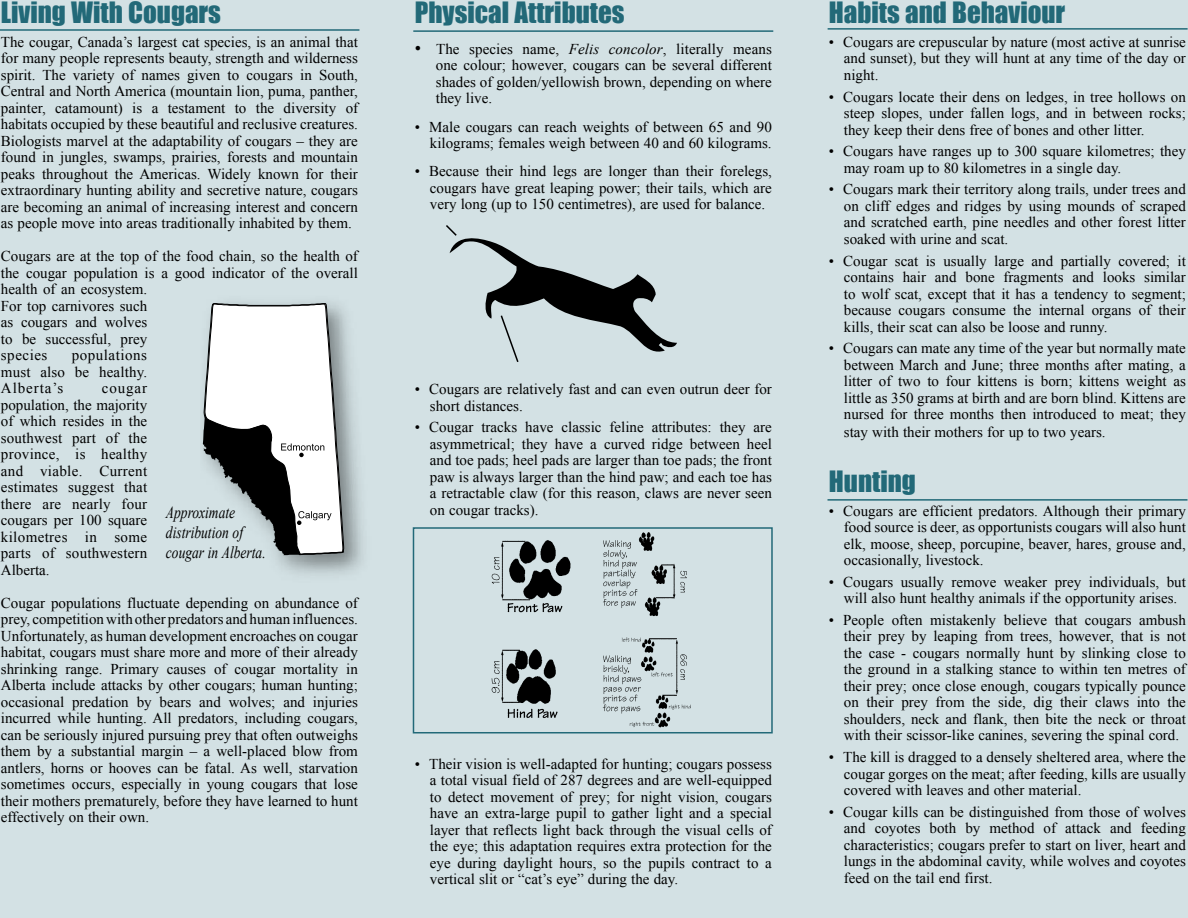
<style>
.page{position:relative;width:1188px;height:918px;background:#d3e1e4}
.page>*{position:absolute;margin:0;border:0;box-sizing:border-box;transform-origin:0 0}
.Body_Text{font:27px "Impact";color:#226978}
.Body_Text-2{font:italic 16.95px "Times New Roman";color:#000;scale:.8 1}
.Body_Text-3{font:15px/16.5px "Times New Roman";color:#000;text-align:justify}
.s1{font-size:18px}
.s2{font-style:italic}
</style>
<div class="page">
<svg style="left:203px;top:303px;width:141px;height:252px;background:#bec1c2"></svg>
<hr style="left:828px;top:28px;width:360px;height:2px;background:#226978">
<hr style="left:828px;top:499px;width:360px;height:2px;background:#226978">
<img style="left:491px;top:532px;width:199px;height:196px">
<div style="left:413px;top:527px;width:360px;height:206px;border:2px solid #226978"></div>
<svg style="left:446px;top:225px;width:231px;height:137px"></svg>
<hr style="left:0;top:29px;width:359px;height:2px;background:#226978">
<hr style="left:413px;top:30px;width:360px;height:2px;background:#226978">
<p class="Body_Text" style="left:1px;top:-9px;width:222px">Living With Cougars</p>
<p class="Body_Text-3" style="left:1px;top:33px;width:359px">The cougar, Canada’s largest cat species, is an animal that for many people represents beauty, strength and wilderness spirit. The variety of names given to cougars in South, Central and North America (mountain lion, puma, panther, painter, catamount) is a testament to the diversity of habitats occupied by these beautiful and reclusive creatures.<br>Biologists marvel at the adaptability of cougars – they are found in jungles, swamps, prairies, forests and mountain peaks throughout the Americas. Widely known for their extraordinary hunting ability and secretive nature, cougars are becoming an animal of increasing interest and concern as people move into areas traditionally inhabited by them.</p>
<p class="Body_Text-3" style="left:1px;top:248px;width:359px;text-align:left">Cougars are at the top of the food chain, so the health of the cougar population is a good indicator of the overall health of an ecosystem.<br>For top carnivores such<br>as cougars and wolves<br>to be successful, prey<br>species</p>
<p class="Body_Text-3" style="left:1px;top:347px;width:148px;text-indent:71px">populations must also be healthy.<br>Alberta’s</p>
<p class="Body_Text-3" style="left:1px;top:380px;width:148px;text-indent:101px">cougar population, the majority of which resides in the southwest part of the province, is healthy and viable. Current estimates suggest that there are nearly four cougars per 100 square kilometres in some parts of southwestern Alberta.</p>
<p class="Body_Text-3" style="left:1px;top:594px;width:359px">Cougar populations fluctuate depending on abundance of prey, competition with other predators and human influences.<br>Unfortunately, as human development encroaches on cougar habitat, cougars must share more and more of their already shrinking range. Primary causes of cougar mortality in Alberta include attacks by other cougars; human hunting; occasional predation by bears and wolves; and injuries incurred while hunting. All predators, including cougars, can be seriously injured pursuing prey that often outweighs them by a substantial margin – a well-placed blow from antlers, horns or hooves can be fatal. As well, starvation sometimes occurs, especially in young cougars that lose their mothers prematurely, before they have learned to hunt effectively on their own.</p>
<p class="Body_Text-2" style="left:166px;top:500px;width:88px">Approximate</p>
<p class="Body_Text-2" style="left:166px;top:521px;width:98px">distribution of</p>
<p class="Body_Text-2" style="left:166px;top:541px;width:126px">cougar in Alberta.</p>
<p class="Body_Text" style="left:415px;top:-9px;width:211px">Physical Attributes</p>
<p class="Body_Text-3" style="left:436px;top:40px;width:338px;text-indent:-21px"><span class="s1">•</span> The species name, <span class="s2">Felis concolor</span>, literally means one colour; however, cougars can be several different shades of golden/yellowish brown, depending on where they live.</p>
<p class="Body_Text-3" style="left:415px;top:118px;width:358px;text-align:right">• Male cougars can reach weights of between 65 and 90 kilograms; females weigh between 40 and 60 kilograms.</p>
<p class="Body_Text-3" style="left:430px;top:163px;width:344px;text-indent:-15px">• Because their hind legs are longer than their forelegs, cougars have great leaping power; their tails, which are very long (up to 150 centimetres), are used for balance.</p>
<p class="Body_Text-3" style="left:430px;top:381px;width:343px;text-indent:-15px">• Cougars are relatively fast and can even outrun deer for short distances.</p>
<p class="Body_Text-3" style="left:430px;top:419px;width:344px;text-indent:-15px">• Cougar tracks have classic feline attributes: they are asymmetrical; they have a curved ridge between heel and toe pads; heel pads are larger than toe pads; the front paw is always larger than the hind paw; and each toe has a retractable claw (for this reason, claws are never seen on cougar tracks).</p>
<p class="Body_Text-3" style="left:430px;top:755px;width:344px;text-indent:-15px">• Their vision is well-adapted for hunting; cougars possess a total visual field of 287 degrees and are well-equipped to detect movement of prey; for night vision, cougars have an extra-large pupil to gather light and a special layer that reflects light back through the visual cells of the eye; this adaptation requires extra protection for the eye during daylight hours, so the pupils contract to a vertical slit or “cat’s eye” during the day.</p>
<p class="Body_Text" style="left:829px;top:-9px;width:238px">Habits and Behaviour</p>
<p class="Body_Text-3" style="left:844px;top:33px;width:344px;text-indent:-15px">• Cougars are crepuscular by nature (most active at sunrise and sunset), but they will hunt at any time of the day or night.</p>
<p class="Body_Text-3" style="left:844px;top:88px;width:343px;text-indent:-15px">• Cougars locate their dens on ledges, in tree hollows on steep slopes, under fallen logs, and in between rocks; they keep their dens free of bones and other litter.</p>
<p class="Body_Text-3" style="left:844px;top:143px;width:344px;text-indent:-15px">• Cougars have ranges up to 300 square kilometres; they may roam up to 80 kilometres in a single day.</p>
<p class="Body_Text-3" style="left:844px;top:181px;width:344px;text-indent:-15px">• Cougars mark their territory along trails, under trees and on cliff edges and ridges by using mounds of scraped and scratched earth, pine needles and other forest litter soaked with urine and scat.</p>
<p class="Body_Text-3" style="left:844px;top:252px;width:344px;text-indent:-15px">• Cougar scat is usually large and partially covered; it contains hair and bone fragments and looks similar to wolf scat, except that it has a tendency to segment; because cougars consume the internal organs of their kills, their scat can also be loose and runny.</p>
<p class="Body_Text-3" style="left:844px;top:340px;width:344px;text-indent:-15px">• Cougars can mate any time of the year but normally mate between March and June; three months after mating, a litter of two to four kittens is born; kittens weight as little as 350 grams at birth and are born blind. Kittens are nursed for three months then introduced to meat; they</p>
<p class="Body_Text-3" style="left:844px;top:424px;width:263px">stay with their mothers for up to two years.</p>
<p class="Body_Text" style="left:829px;top:460px;width:88px">Hunting</p>
<p class="Body_Text-3" style="left:844px;top:502px;width:344px;text-indent:-15px">• Cougars are efficient predators. Although their primary food source is deer, as opportunists cougars will also hunt elk, moose, sheep, porcupine, beaver, hares, grouse and, occasionally, livestock.</p>
<p class="Body_Text-3" style="left:829px;top:573px;width:359px;text-align:center">• Cougars usually remove weaker prey individuals, but will also hunt healthy animals if the opportunity arises.</p>
<p class="Body_Text-3" style="left:844px;top:611px;width:344px;text-indent:-15px">• People often mistakenly believe that cougars ambush their prey by leaping from trees, however, that is not the case - cougars normally hunt by slinking close to the ground in a stalking stance to within ten metres of their prey; once close enough, cougars typically pounce on their prey from the side, dig their claws into the shoulders, neck and flank, then bite the neck or throat with their scissor-like canines, severing the spinal cord.</p>
<p class="Body_Text-3" style="left:844px;top:749px;width:344px;text-indent:-15px">• The kill is dragged to a densely sheltered area, where the cougar gorges on the meat; after feeding, kills are usually covered with leaves and other material.</p>
<p class="Body_Text-3" style="left:844px;top:803px;width:344px;text-indent:-15px">• Cougar kills can be distinguished from those of wolves and coyotes both by method of attack and feeding characteristics; cougars prefer to start on liver, heart and lungs in the abdominal cavity, while wolves and coyotes feed on the tail end first.</p>
</div>
